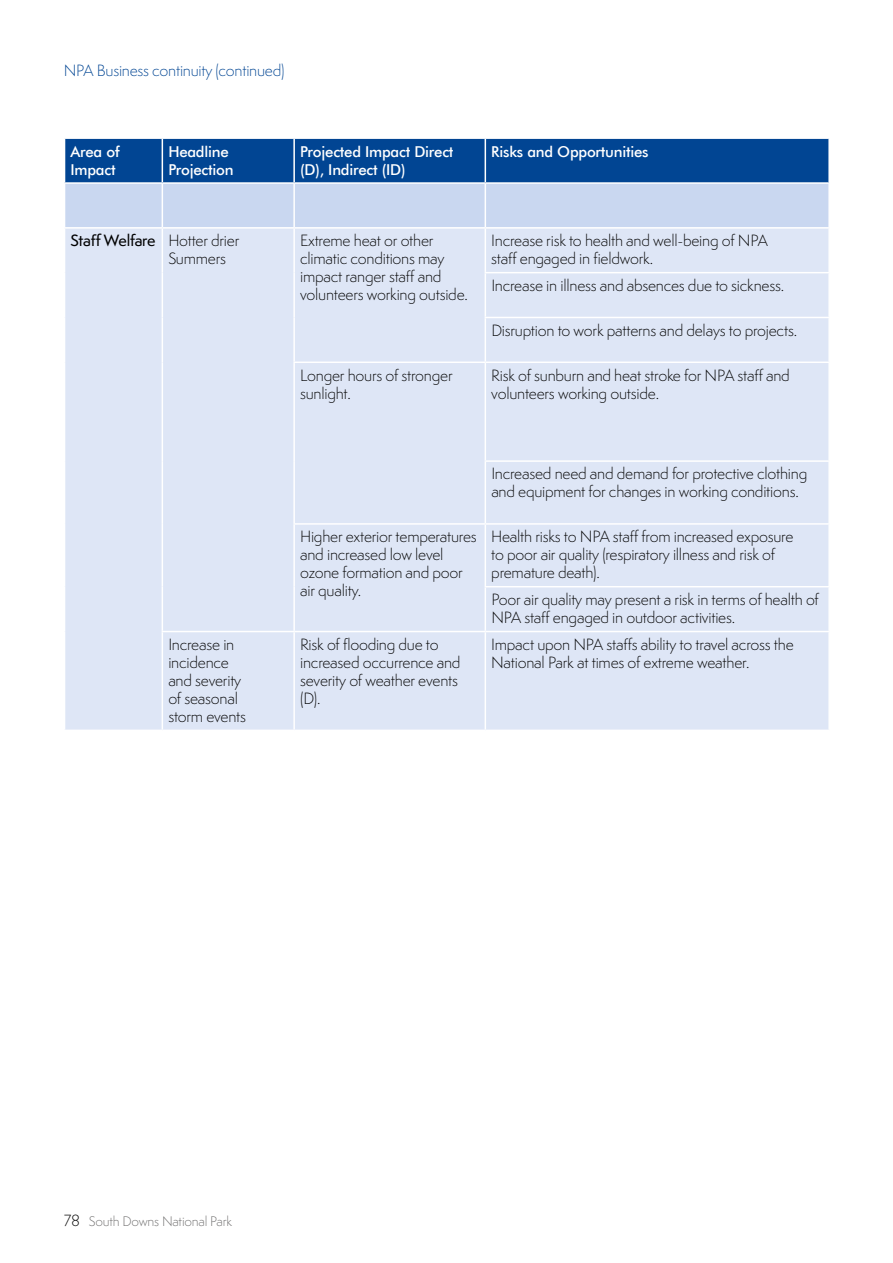
<style>
.page{position:relative;width:893px;height:1263px;background:#fff}
.page>*{position:absolute;margin:0;border:0;box-sizing:border-box;transform-origin:0 0}
.t1{font:300 15px/18px "Semplicita Pro";letter-spacing:-.015em;color:#000}
.t2{font:500 15px/18px "Futura BT";letter-spacing:-.015em;color:#fff}
.t3{font:300 15px "Semplicita Pro";letter-spacing:-.015em;color:#014593}
.t4{font:300 12.75px "Semplicita Pro";letter-spacing:-.015em;color:#706f6f}
.s1{font-weight:500}
.s2{font-size:15px;color:#000}
</style>
<div class="page">
<svg style="left:65px;top:139px;width:763px;height:88px;background:#658ec1"></svg>
<div style="left:65px;top:229px;width:763px;height:501px;background:#dee6f6"></div>
<hr style="left:64px;top:182px;width:98px;height:2px;background:#fff">
<hr style="left:162px;top:182px;width:132px;height:2px;background:#fff">
<hr style="left:162px;top:184px;width:1px;height:43px;background:#fff">
<hr style="left:294px;top:182px;width:191px;height:2px;background:#fff">
<hr style="left:293px;top:184px;width:2px;height:43px;background:#fff">
<hr style="left:485px;top:182px;width:344px;height:2px;background:#fff">
<hr style="left:485px;top:184px;width:1px;height:43px;background:#fff">
<hr style="left:162px;top:139px;width:1px;height:43px;background:#fff">
<hr style="left:293px;top:139px;width:2px;height:43px;background:#fff">
<hr style="left:485px;top:139px;width:1px;height:43px;background:#fff">
<hr style="left:162px;top:229px;width:1px;height:44px;background:#fff">
<hr style="left:162px;top:273px;width:1px;height:44px;background:#fff">
<hr style="left:162px;top:317px;width:1px;height:45px;background:#fff">
<hr style="left:162px;top:362px;width:1px;height:99px;background:#fff">
<hr style="left:162px;top:461px;width:1px;height:63px;background:#fff">
<hr style="left:162px;top:524px;width:1px;height:63px;background:#fff">
<hr style="left:162px;top:587px;width:1px;height:44px;background:#fff">
<hr style="left:162px;top:632px;width:1px;height:98px;background:#fff">
<hr style="left:293px;top:229px;width:2px;height:44px;background:#fff">
<hr style="left:293px;top:273px;width:2px;height:44px;background:#fff">
<hr style="left:293px;top:317px;width:2px;height:44px;background:#fff">
<hr style="left:293px;top:363px;width:2px;height:98px;background:#fff">
<hr style="left:293px;top:461px;width:2px;height:62px;background:#fff">
<hr style="left:293px;top:525px;width:2px;height:62px;background:#fff">
<hr style="left:293px;top:587px;width:2px;height:44px;background:#fff">
<hr style="left:293px;top:632px;width:2px;height:98px;background:#fff">
<hr style="left:485px;top:229px;width:1px;height:43px;background:#fff">
<hr style="left:485px;top:273px;width:1px;height:44px;background:#fff">
<hr style="left:485px;top:318px;width:1px;height:43px;background:#fff">
<hr style="left:485px;top:363px;width:1px;height:97px;background:#fff">
<hr style="left:485px;top:462px;width:1px;height:61px;background:#fff">
<hr style="left:485px;top:525px;width:1px;height:61px;background:#fff">
<hr style="left:485px;top:587px;width:1px;height:44px;background:#fff">
<hr style="left:485px;top:632px;width:1px;height:98px;background:#fff">
<hr style="left:162px;top:631px;width:132px;height:1px;background:#fff">
<hr style="left:485px;top:272px;width:344px;height:1px;background:#fff">
<hr style="left:485px;top:317px;width:344px;height:1px;background:#fff">
<hr style="left:293px;top:361px;width:192px;height:2px;background:#fff">
<hr style="left:485px;top:361px;width:344px;height:2px;background:#fff">
<hr style="left:485px;top:460px;width:344px;height:2px;background:#fff">
<hr style="left:293px;top:523px;width:192px;height:2px;background:#fff">
<hr style="left:485px;top:523px;width:344px;height:2px;background:#fff">
<hr style="left:485px;top:586px;width:344px;height:1px;background:#fff">
<hr style="left:294px;top:631px;width:191px;height:1px;background:#fff">
<hr style="left:485px;top:631px;width:344px;height:1px;background:#fff">
<p class="t3" style="left:64px;top:60px;width:222px">NPA Business continuity (continued)</p>
<p class="t2" style="left:71px;top:142px;width:51px">Area of<br>Impact</p>
<p class="t2" style="left:168px;top:142px;width:67px">Headline<br>Projection</p>
<p class="t2" style="left:300px;top:142px;width:155px">Projected Impact Direct (D), Indirect (ID)</p>
<p class="t2" style="left:491px;top:142px;width:159px">Risks and Opportunities</p>
<p class="t1" style="left:168px;top:232px;width:73px;text-indent:-98px"><span class="s1">Staff Welfare</span> Hotter drier<br>Summers</p>
<p class="t1" style="left:300px;top:232px;width:169px">Extreme heat or other climatic conditions may impact ranger staff and volunteers working outside.</p>
<p class="t1" style="left:491px;top:232px;width:278px">Increase risk to health and well-being of NPA staff engaged in fieldwork.</p>
<p class="t1" style="left:491px;top:276px;width:294px">Increase in illness and absences due to sickness.</p>
<p class="t1" style="left:491px;top:321px;width:307px">Disruption to work patterns and delays to projects.</p>
<p class="t1" style="left:300px;top:366px;width:154px">Longer hours of stronger sunlight.</p>
<p class="t1" style="left:491px;top:366px;width:300px">Risk of sunburn and heat stroke for NPA staff and volunteers working outside.</p>
<p class="t1" style="left:491px;top:465px;width:317px">Increased need and demand for protective clothing and equipment for changes in working conditions.</p>
<p class="t1" style="left:300px;top:528px;width:178px">Higher exterior temperatures and increased low level ozone formation and poor air quality.</p>
<p class="t1" style="left:491px;top:528px;width:304px">Health risks to NPA staff from increased exposure to poor air quality (respiratory illness and risk of premature death).</p>
<p class="t1" style="left:491px;top:590px;width:329px">Poor air quality may present a risk in terms of health of<br>NPA staff engaged in outdoor activities.</p>
<p class="t1" style="left:168px;top:635px;width:79px">Increase in incidence and severity of seasonal storm events</p>
<p class="t1" style="left:300px;top:635px;width:162px">Risk of flooding due to increased occurrence and severity of weather events (D).</p>
<p class="t1" style="left:491px;top:635px;width:304px">Impact upon NPA staffs ability to travel across the<br>National Park at times of extreme weather.</p>
<p class="t4" style="left:64px;top:1213px;width:170px"><span class="s2">78</span> South Downs National Park</p>
</div>
